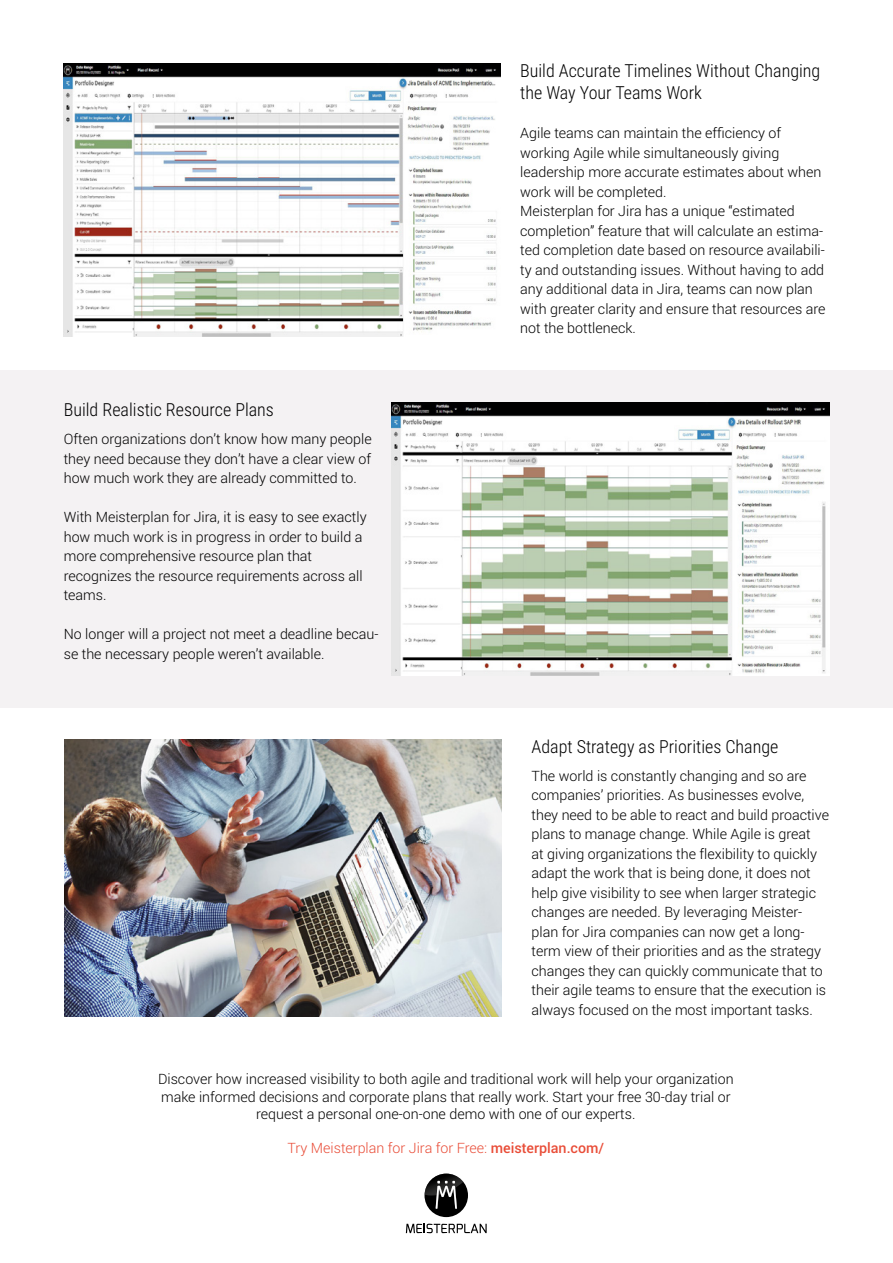
<style>
.page{position:relative;width:893px;height:1263px;background:#fff}
.page>*{position:absolute;margin:0;border:0;box-sizing:border-box;transform-origin:0 0}
.t1{font:300 18px/21.8px "Roboto Condensed";color:#000}
.t2{font:300 14.25px/19.5px "Roboto";color:#000}
.t3{font:300 14.25px "Roboto";color:#e94d38}
.s1{font-weight:500}
</style>
<div class="page">
<div style="left:0;top:370px;width:893px;height:337px;background:#f4f2f3"></div>
<img style="left:63px;top:64px;width:437px;height:272px">
<img style="left:392px;top:403px;width:437px;height:272px">
<svg style="left:406px;top:1224px;width:81px;height:9px"></svg>
<div style="left:424px;top:1173px;width:44px;height:44px;background:#000;border-radius:50%"></div>
<svg style="left:424px;top:1173px;width:39px;height:36px"></svg>
<img style="left:64px;top:739px;width:437px;height:278px">
<p class="t1" style="left:64px;top:398px;width:212px">Build Realistic Resource Plans</p>
<p class="t2" style="left:64px;top:429px;width:309px;text-align:justify">Often organizations don’t know how many people they need because they don’t have a clear view of how much work they are already committed to.</p>
<p class="t2" style="left:64px;top:507px;width:304px">With Meisterplan for Jira, it is easy to see exactly how much work is in progress in order to build a more comprehensive resource plan that recognizes the resource requirements across all teams.</p>
<p class="t2" style="left:64px;top:624px;width:316px">No longer will a project not meet a deadline becau&shy;se the necessary people weren’t available.</p>
<p class="t1" style="left:520px;top:59px;width:302px">Build Accurate Timelines Without Changing the Way Your Teams Work</p>
<p class="t2" style="left:520px;top:123px;width:307px">Agile teams can maintain the efficiency of working Agile while simultaneously giving leadership more accurate estimates about when work will be completed.<br>Meisterplan for Jira has a unique “estimated completion” feature that will calculate an estima&shy;ted completion date based on resource availabili&shy;ty and outstanding issues. Without having to add any additional data in Jira, teams can now plan with greater clarity and ensure that resources are not the bottleneck.</p>
<p class="t1" style="left:531px;top:735px;width:248px">Adapt Strategy as Priorities Change</p>
<p class="t2" style="left:531px;top:765px;width:299px">The world is constantly changing and so are companies’ priorities. As businesses evolve, they need to be able to react and build proactive plans to manage change. While Agile is great<br>at giving organizations the flexibility to quickly adapt the work that is being done, it does not help give visibility to see when larger strategic changes are needed. By leveraging Meister&shy;plan for Jira companies can now get a long&shy;term view of their priorities and as the strategy changes they can quickly communicate that to their agile teams to ensure that the execution is always focused on the most important tasks.</p>
<p class="t2" style="left:158px;top:1070px;width:577px;line-height:17.1px;text-align:center">Discover how increased visibility to both agile and traditional work will help your organization make informed decisions and corporate plans that really work. Start your free 30-day trial or request a personal one-on-one demo with one of our experts.</p>
<p class="t3" style="left:287px;top:1138px;width:318px">Try Meisterplan for Jira for Free: <span class="s1">meisterplan.com/</span></p>
</div>
